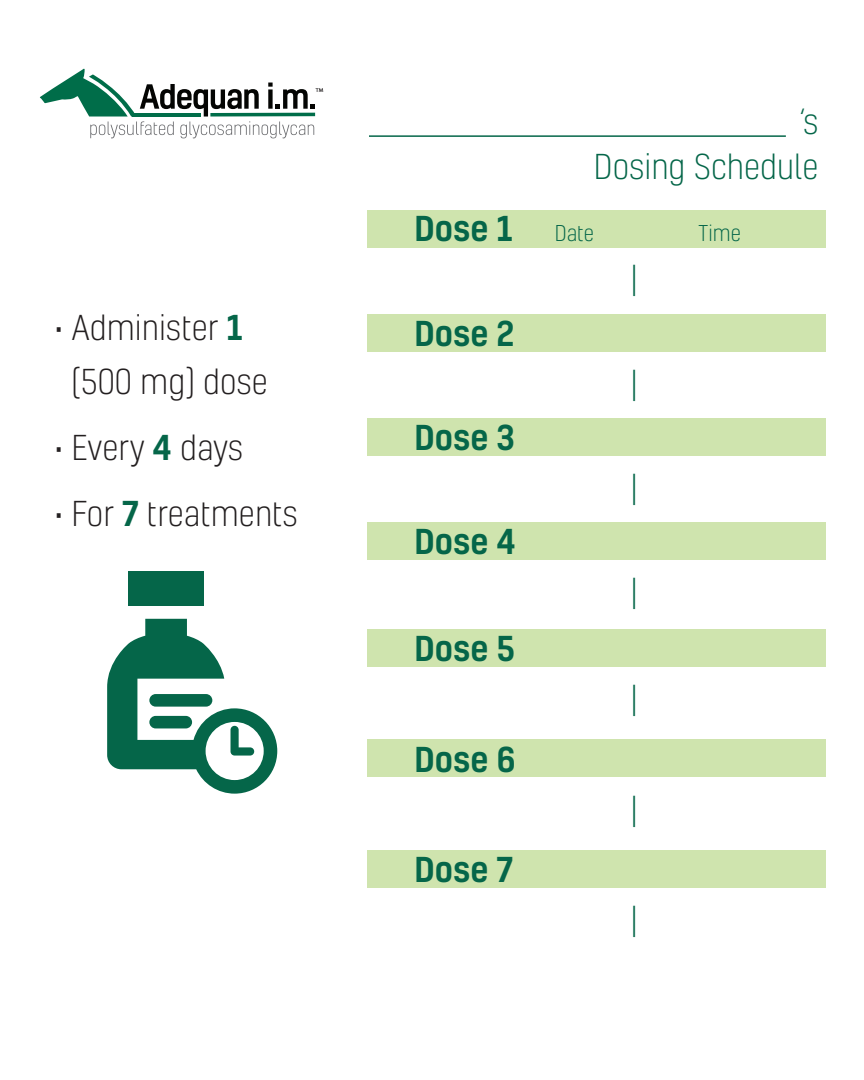
<style>
.page{position:relative;width:864px;height:1080px;background:#fff}
.page>*{position:absolute;margin:0;border:0;box-sizing:border-box;transform-origin:0 0}
.t1{font:300 33px/54px "Kelson";color:#231f20}
.t2{font:500 33px "Kelson";color:#056649}
.t3{font:300 33px/45px "Kelson";color:#056649;text-align:right}
.t4{font:300 21px "Kelson";color:#056649}
.s1{font-weight:500;color:#056649}
</style>
<div class="page">
<div style="left:367px;top:210px;width:459px;height:38px;background:#cfe4ae"></div>
<div style="left:367px;top:418px;width:459px;height:38px;background:#cfe4ae"></div>
<div style="left:367px;top:740px;width:459px;height:37px;background:#cfe4ae"></div>
<div style="left:367px;top:314px;width:459px;height:38px;background:#cfe4ae"></div>
<div style="left:367px;top:629px;width:459px;height:38px;background:#cfe4ae"></div>
<div style="left:367px;top:522px;width:459px;height:38px;background:#cfe4ae"></div>
<div style="left:367px;top:850px;width:459px;height:37px;background:#cfe4ae"></div>
<hr style="left:369px;top:135px;width:417px;height:2px;background:#056649">
<svg style="left:270px;top:122px;width:44px;height:16px"></svg>
<svg style="left:259px;top:113px;width:56px;height:4px"></svg>
<svg style="left:40px;top:68px;width:219px;height:70px"></svg>
<svg style="left:268px;top:83px;width:55px;height:26px"></svg>
<div style="left:128px;top:571px;width:76px;height:35px;background:#056649"></div>
<svg style="left:107px;top:619px;width:170px;height:175px"></svg>
<p class="t1" style="left:71px;top:300px;width:198px;text-indent:-17px">• Administer <span class="s1">1 </span>(500 mg) dose</p>
<p class="t1" style="left:54px;top:420px;width:190px">• Every <span class="s1">4</span> days</p>
<p class="t1" style="left:54px;top:486px;width:245px">• For <span class="s1">7</span> treatments</p>
<p class="t3" style="left:594px;top:99px;width:226px">‘s<br>Dosing Schedule</p>
<p class="t2" style="left:414px;top:206px;width:100px">Dose 1</p>
<p class="t4" style="left:555px;top:220px;width:41px">Date</p>
<p class="t4" style="left:698px;top:220px;width:44px">Time</p>
<p class="t3" style="left:630px;top:257px;width:9px">|</p>
<p class="t2" style="left:414px;top:310px;width:101px">Dose 2</p>
<p class="t3" style="left:630px;top:361px;width:9px">|</p>
<p class="t2" style="left:414px;top:415px;width:102px">Dose 3</p>
<p class="t3" style="left:630px;top:465px;width:9px">|</p>
<p class="t2" style="left:414px;top:519px;width:103px">Dose 4</p>
<p class="t3" style="left:630px;top:570px;width:9px">|</p>
<p class="t2" style="left:414px;top:626px;width:102px">Dose 5</p>
<p class="t3" style="left:630px;top:677px;width:9px">|</p>
<p class="t2" style="left:414px;top:736px;width:102px">Dose 6</p>
<p class="t3" style="left:630px;top:787px;width:9px">|</p>
<p class="t2" style="left:414px;top:847px;width:100px">Dose 7</p>
<p class="t3" style="left:630px;top:897px;width:9px">|</p>
</div>
